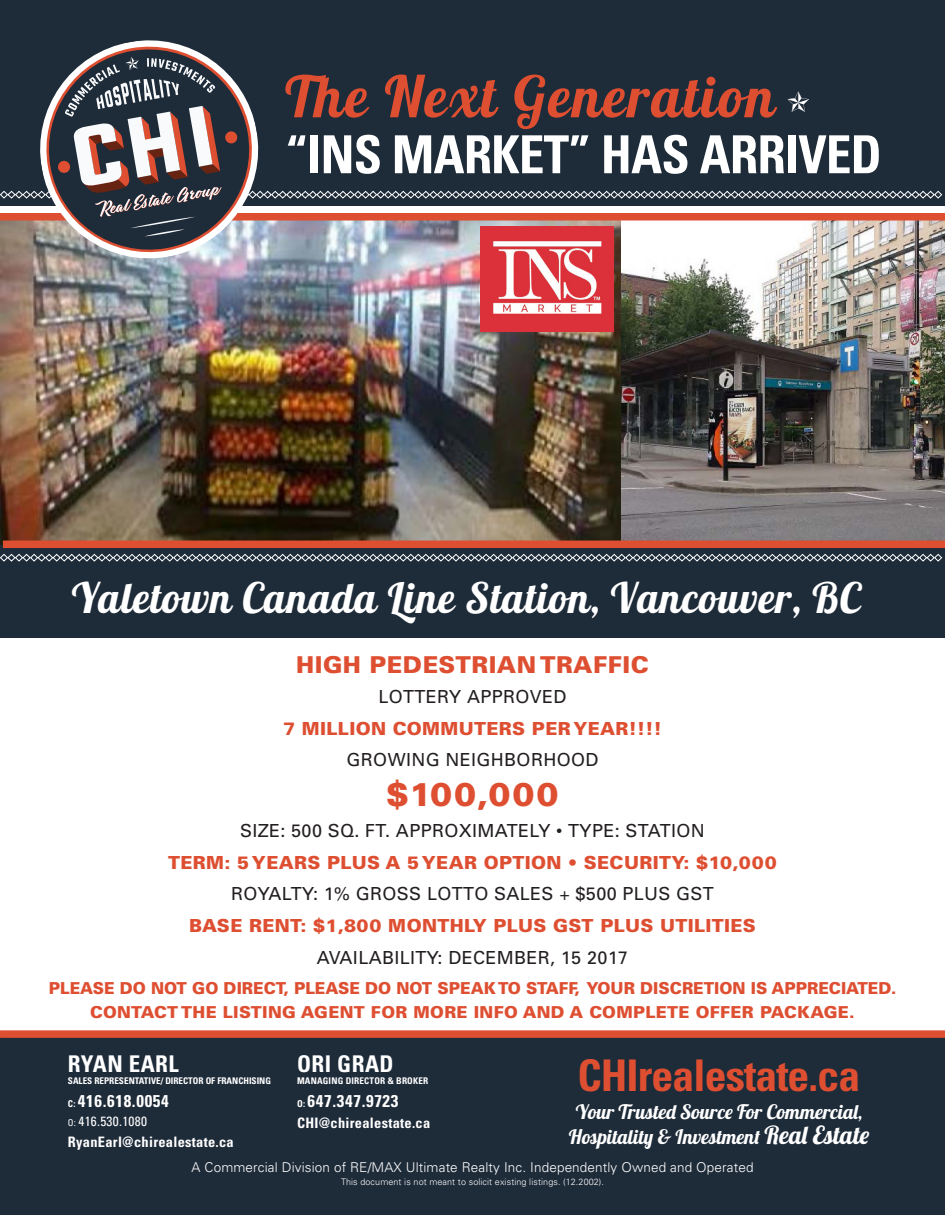
<style>
.page{position:relative;width:945px;height:1215px;background:#fff}
.page>*{position:absolute;margin:0;border:0;box-sizing:border-box;transform-origin:0 0}
.t1{font:57px "Lobster 1.4";letter-spacing:.04em;color:#de4f32}
.t2{font:700 condensed 52.5px "Univers";letter-spacing:-.015em;color:#fff}
.t3{font:700 condensed 43.65px "Univers";letter-spacing:-.02em;color:#de4f32}
.t4{font:42px "Lobster 1.4";letter-spacing:.02em;color:#fff}
.t5{font:900 33px "Univers";letter-spacing:.06em;color:#de4f32}
.t6{font:900 23.25px "Univers";letter-spacing:.02em;color:#de4f32}
.t7{font:700 condensed 23.1px "Univers";letter-spacing:.02em;color:#fff}
.t8{font:19.95px/24.9px "Lobster 1.4";color:#fff;text-align:center}
.t9{font:18px "Univers";letter-spacing:.02em;color:#231f20}
.t10{font:900 18px "Univers";letter-spacing:.02em;color:#de4f32}
.t11{font:700 condensed 17.1px "Univers";letter-spacing:.04em;color:#fff}
.t12{font:900 16.5px/24px "Univers";color:#de4f32;text-align:center;scale:.95 1}
.t13{font:700 condensed 14.4px "Univers";letter-spacing:.02em;color:#fff}
.t14{font:300 13.5px "Univers";letter-spacing:.01em;color:#fff}
.t15{font:condensed 13.35px "Univers";letter-spacing:.02em;color:#fff}
.t16{font:700 condensed 9.15px "Univers";color:#fff}
.t17{font:700 condensed 9.15px "Univers";letter-spacing:.02em;color:#fff}
.t18{font:300 9px "Univers";letter-spacing:.01em;color:#fff}
.s1{font-size:9.45px}
.s2{font-size:24.9px}
</style>
<div class="page">
<div style="left:0;top:216px;width:945px;height:422px;background:#1e2b39"></div>
<div style="left:0;top:0;width:945px;height:206px;background:#1e2b39"></div>
<svg style="left:0;top:554px;width:943px;height:8px"></svg>
<div style="left:0;top:1034px;width:945px;height:181px;background:#1e2b39"></div>
<div style="left:0;top:1030px;width:945px;height:8px;background:#de4f32"></div>
<img style="left:0;top:236px;width:621px;height:308px">
<img style="left:480px;top:236px;width:134px;height:96px">
<img style="left:621px;top:220px;width:324px;height:321px">
<div style="left:3px;top:541px;width:942px;height:7px;background:#de4f32"></div>
<img style="left:31px;top:40px;width:236px;height:227px">
<svg style="left:0;top:57px;width:943px;height:179px"></svg>
<h1 class="t1" style="left:285px;top:60px;width:491px">The Next Generation</h1>
<h2 class="t2" style="left:285px;top:122px;width:598px">“INS MARKET” HAS ARRIVED</h2>
<h3 class="t4" style="left:72px;top:571px;width:791px">Yaletown Canada Line Station, Vancouver, BC</h3>
<p class="t6" style="left:296px;top:650px;width:354px">HIGH PEDESTRIAN TRAFFIC</p>
<p class="t9" style="left:378px;top:686px;width:190px">LOTTERY APPROVED</p>
<p class="t10" style="left:283px;top:718px;width:380px">7 MILLION COMMUTERS PER YEAR!!!!</p>
<p class="t9" style="left:347px;top:748px;width:253px">GROWING NEIGHBORHOOD</p>
<h3 class="t5" style="left:387px;top:774px;width:173px">$100,000</h3>
<p class="t9" style="left:240px;top:819px;width:466px">SIZE: 500 SQ. FT. APPROXIMATELY • TYPE: STATION</p>
<p class="t10" style="left:168px;top:851px;width:610px">TERM: 5 YEARS PLUS A 5 YEAR OPTION • SECURITY: $10,000</p>
<p class="t9" style="left:231px;top:882px;width:484px">ROYALTY: 1% GROSS LOTTO SALES + $500 PLUS GST</p>
<p class="t10" style="left:189px;top:914px;width:568px">BASE RENT: $1,800 MONTHLY PLUS GST PLUS UTILITIES</p>
<p class="t9" style="left:317px;top:946px;width:313px">AVAILABILITY: DECEMBER, 15 2017</p>
<p class="t12" style="left:49px;top:975px;width:894px">PLEASE DO NOT GO DIRECT, PLEASE DO NOT SPEAK TO STAFF, YOUR DISCRETION IS APPRECIATED.<br>CONTACT THE LISTING AGENT FOR MORE INFO AND A COMPLETE OFFER PACKAGE.</p>
<p class="t7" style="left:68px;top:1049px;width:112px">RYAN EARL</p>
<p class="t16" style="left:68px;top:1075px;width:205px">SALES REPRESENTATIVE/ DIRECTOR OF FRANCHISING</p>
<p class="t11" style="left:68px;top:1091px;width:102px"><span class="s1">C:</span> 416.618.0054</p>
<p class="t15" style="left:68px;top:1112px;width:81px"><span class="s1">O:</span> 416.530.1080</p>
<p class="t13" style="left:68px;top:1133px;width:167px">RyanEarl@chirealestate.ca</p>
<p class="t7" style="left:297px;top:1049px;width:98px">ORI GRAD</p>
<p class="t17" style="left:297px;top:1075px;width:133px">MANAGING DIRECTOR &amp; BROKER</p>
<p class="t11" style="left:297px;top:1091px;width:103px"><span class="s1">O:</span> 647.347.9723</p>
<p class="t13" style="left:297px;top:1114px;width:135px">CHI@chirealestate.ca</p>
<h3 class="t3" style="left:577px;top:1048px;width:284px">CHIrealestate.ca</h3>
<p class="t8" style="left:569px;top:1099px;width:302px">Your Trusted Source For Commercial,<br>Hospitality &amp; Investment <span class="s2">Real Estate</span></p>
<p class="t14" style="left:192px;top:1159px;width:563px">A Commercial Division of RE/MAX Ultimate Realty Inc. Independently Owned and Operated</p>
<p class="t18" style="left:341px;top:1177px;width:265px">This document is not meant to solicit existing listings. (12.2002).</p>
</div>
